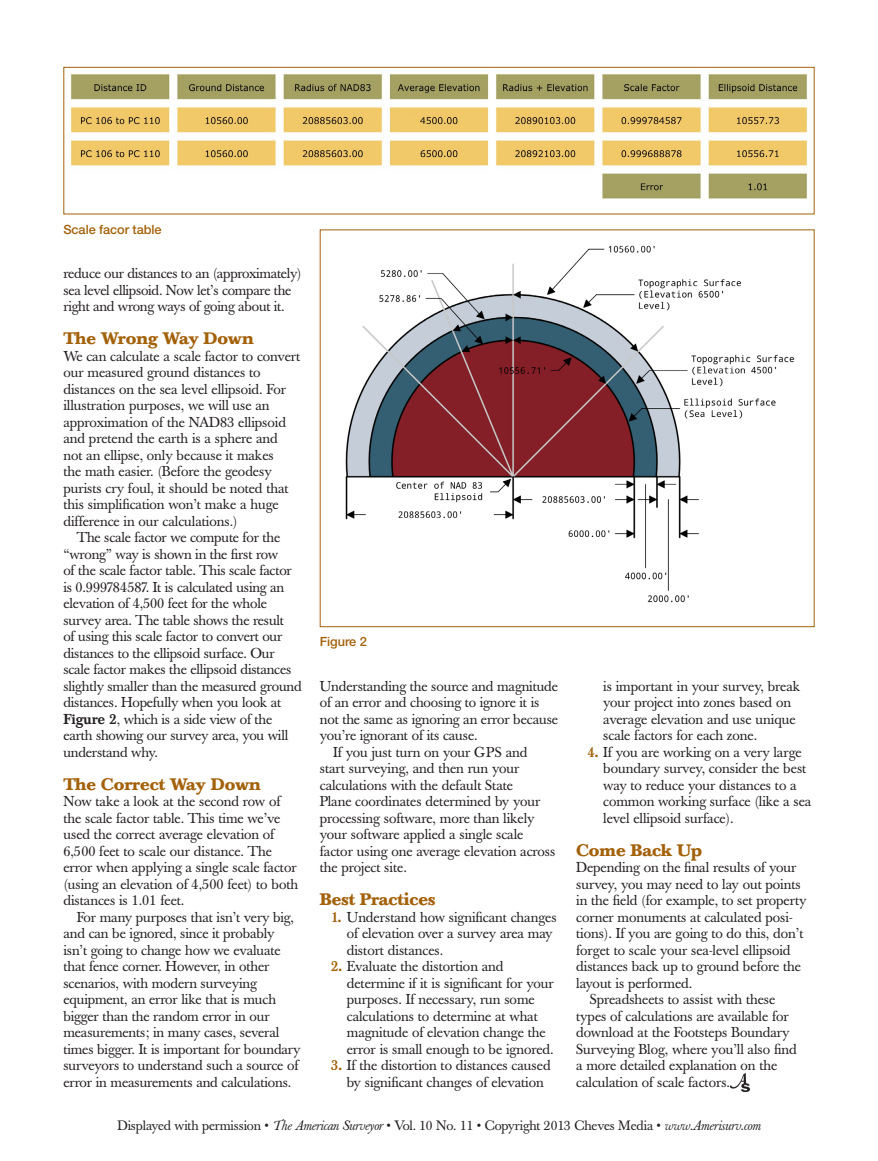
<style>
.page{position:relative;width:878px;height:1161px;background:#fff}
.page>*{position:absolute;margin:0;border:0;box-sizing:border-box;transform-origin:0 0}
.t1{font:700 16.5px "Baskerville BE";color:#a36109}
.t2{font:14.25px/16.5px "Baskerville";letter-spacing:-.005em;color:#231f20}
.t3{font:13.5px "Baskerville";letter-spacing:-.01em;color:#231f20}
.t4{font:500 12.75px "Helvetica Neue LT Std";letter-spacing:-.005em;color:#a36109}
.s1{font-family:"Baskerville BE";font-weight:500}
.s2{font-family:"Baskerville BE";font-weight:500;color:#a36109}
.s3{font-style:italic}
</style>
<div class="page">
<img style="left:730px;top:1074px;width:19px;height:17px">
<img style="left:69px;top:73px;width:739px;height:126px">
<div style="left:63px;top:67px;width:751px;height:147px;border:1px solid #a36109"></div>
<img style="left:345px;top:245px;width:450px;height:358px">
<p class="t4" style="left:63px;top:222px;width:100px">Scale facor table</p>
<p class="t2" style="left:63px;top:265px;width:240px">reduce our distances to an (approximately) sea level ellipsoid. Now let’s compare the right and wrong ways of going about it.</p>
<p class="t1" style="left:63px;top:328px;width:192px">The Wrong Way Down</p>
<p class="t2" style="left:63px;top:348px;width:238px">We can calculate a scale factor to convert our measured ground distances to distances on the sea level ellipsoid. For illustration purposes, we will use an approximation of the NAD83 ellipsoid and pretend the earth is a sphere and not an ellipse, only because it makes<br>the math easier. (Before the geodesy purists cry foul, it should be noted that this simplification won’t make a huge difference in our calculations.)</p>
<p class="t2" style="left:63px;top:529px;width:240px;text-indent:13px">The scale factor we compute for the “wrong” way is shown in the first row<br>of the scale factor table. This scale factor is 0.999784587. It is calculated using an elevation of 4,500 feet for the whole survey area. The table shows the result<br>of using this scale factor to convert our distances to the ellipsoid surface. Our scale factor makes the ellipsoid distances slightly smaller than the measured ground distances. Hopefully when you look at <span class="s1">Figure 2</span>, which is a side view of the earth showing our survey area, you will understand why.</p>
<p class="t1" style="left:63px;top:774px;width:199px">The Correct Way Down</p>
<p class="t2" style="left:63px;top:793px;width:236px">Now take a look at the second row of the scale factor table. This time we’ve used the correct average elevation of 6,500 feet to scale our distance. The error when applying a single scale factor (using an elevation of 4,500 feet) to both distances is 1.01 feet.</p>
<p class="t2" style="left:63px;top:909px;width:239px;text-indent:13px">For many purposes that isn’t very big, and can be ignored, since it probably isn’t going to change how we evaluate that fence corner. However, in other scenarios, with modern surveying equipment, an error like that is much bigger than the random error in our measurements; in many cases, several times bigger. It is important for boundary surveyors to understand such a source of error in measurements and calculations.</p>
<p class="t4" style="left:320px;top:634px;width:49px">Figure 2</p>
<p class="t2" style="left:320px;top:678px;width:240px">Understanding the source and magnitude</p>
<p class="t2" style="left:320px;top:694px;width:221px">of an error and choosing to ignore it is</p>
<p class="t2" style="left:320px;top:711px;width:240px">not the same as ignoring an error because</p>
<p class="t2" style="left:320px;top:727px;width:159px">you’re ignorant of its cause.</p>
<p class="t2" style="left:333px;top:744px;width:196px">If you just turn on your GPS and</p>
<p class="t2" style="left:320px;top:760px;width:201px">start surveying, and then run your</p>
<p class="t2" style="left:320px;top:777px;width:195px">calculations with the default State</p>
<p class="t2" style="left:320px;top:793px;width:222px">Plane coordinates determined by your</p>
<p class="t2" style="left:320px;top:810px;width:216px">processing software, more than likely</p>
<p class="t2" style="left:320px;top:826px;width:205px">your software applied a single scale</p>
<p class="t2" style="left:320px;top:843px;width:237px">factor using one average elevation across</p>
<p class="t2" style="left:320px;top:859px;width:89px">the project site.</p>
<p class="t1" style="left:320px;top:889px;width:117px">Best Practices</p>
<p class="t2" style="left:347px;top:909px;width:211px;text-indent:-16px"><span class="s2">1.</span> Understand how significant changes of elevation over a survey area may distort distances.</p>
<p class="t2" style="left:347px;top:958px;width:209px;text-indent:-16px"><span class="s2">2.</span> Evaluate the distortion and determine if it is significant for your purposes. If necessary, run some calculations to determine at what magnitude of elevation change the error is small enough to be ignored.</p>
<p class="t2" style="left:347px;top:1057px;width:205px;text-indent:-16px"><span class="s2">3.</span> If the distortion to distances caused by significant changes of elevation</p>
<p class="t2" style="left:603px;top:678px;width:198px">is important in your survey, break your project into zones based on average elevation and use unique scale factors for each zone.</p>
<p class="t2" style="left:603px;top:744px;width:210px;text-indent:-16px"><span class="s2">4.</span> If you are working on a very large boundary survey, consider the best way to reduce your distances to a common working surface (like a sea level ellipsoid surface).</p>
<p class="t1" style="left:576px;top:840px;width:127px">Come Back Up</p>
<p class="t2" style="left:576px;top:859px;width:222px">Depending on the final results of your</p>
<p class="t2" style="left:576px;top:876px;width:226px">survey, you may need to lay out points</p>
<p class="t2" style="left:576px;top:892px;width:232px">in the field (for example, to set property</p>
<p class="t2" style="left:576px;top:909px;width:218px">corner monuments at calculated posi-</p>
<p class="t2" style="left:576px;top:925px;width:229px">tions). If you are going to do this, don’t</p>
<p class="t2" style="left:576px;top:942px;width:216px">forget to scale your sea-level ellipsoid</p>
<p class="t2" style="left:576px;top:958px;width:226px">distances back up to ground before the</p>
<p class="t2" style="left:576px;top:975px;width:118px">layout is performed.</p>
<p class="t2" style="left:589px;top:991px;width:187px">Spreadsheets to assist with these</p>
<p class="t2" style="left:576px;top:1008px;width:214px">types of calculations are available for</p>
<p class="t2" style="left:576px;top:1024px;width:215px">download at the Footsteps Boundary</p>
<p class="t2" style="left:576px;top:1041px;width:222px">Surveying Blog, where you’ll also find</p>
<p class="t2" style="left:576px;top:1057px;width:203px">a more detailed explanation on the</p>
<p class="t2" style="left:576px;top:1074px;width:155px">calculation of scale factors.</p>
<p class="t3" style="left:117px;top:1117px;width:644px">Displayed with permission • <span class="s3">The American Surveyor</span> • Vol. 10 No. 11 • Copyright 2013 Cheves Media • <span class="s3">www.Amerisurv.com</span></p>
</div>
